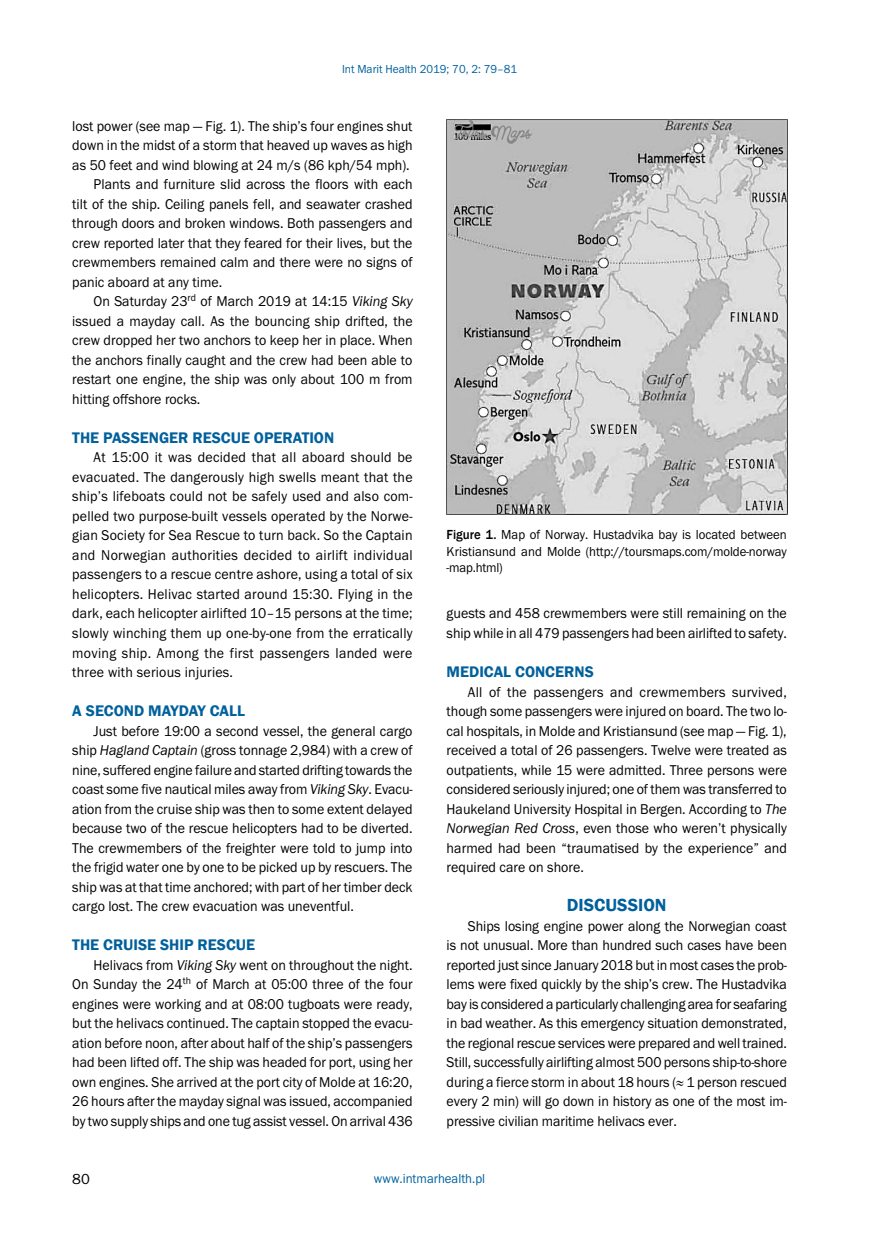
<style>
.page{position:relative;width:872px;height:1234px;background:#fff}
.page>*{position:absolute;margin:0;border:0;box-sizing:border-box;transform-origin:0 0}
.t1{font:600 18px "Franklin Gothic";color:#00609c}
.t2{font:600 15.75px "Franklin Gothic";color:#00609c}
.t3{font:15px "Franklin Got Itc TEE";color:#000}
.t4{font:14.7px/19.5px "Franklin Got Itc TEE";color:#000;text-align:justify;scale:.95 1}
.t5{font:13.5px/16.2px "Franklin Got Itc TEE";letter-spacing:-.01em;color:#000;text-align:justify;scale:.95 1}
.t6{font:13.5px "Franklin Got Itc TEE";color:#00609c;scale:.95 1}
.t7{font:12px "Franklin Got Itc TEE";color:#00609c;scale:.95 1}
.s1{font-style:italic}
.s2{font-family:"Franklin Gothic";font-weight:500}
</style>
<div class="page">
<img style="left:446px;top:119px;width:341px;height:395px">
<p class="t7" style="left:342px;top:62px;width:186px">Int Marit Health 2019; 70, 2: 79–81</p>
<p class="t4" style="left:72px;top:116px;width:360px">lost power (see map — Fig. 1). The ship’s four engines shut</p>
<p class="t4" style="left:72px;top:136px;width:360px">down in the midst of a storm that heaved up waves as high</p>
<p class="t4" style="left:72px;top:155px;width:357px">as 50 feet and wind blowing at 24 m/s (86 kph/54 mph).</p>
<p class="t4" style="left:94px;top:175px;width:337px">Plants and furniture slid across the floors with each</p>
<p class="t4" style="left:72px;top:194px;width:360px">tilt of the ship. Ceiling panels fell, and seawater crashed</p>
<p class="t4" style="left:72px;top:214px;width:360px">through doors and broken windows. Both passengers and</p>
<p class="t4" style="left:72px;top:233px;width:360px">crew reported later that they feared for their lives, but the</p>
<p class="t4" style="left:72px;top:253px;width:360px">crewmembers remained calm and there were no signs of</p>
<p class="t4" style="left:72px;top:272px;width:159px">panic aboard at any time.</p>
<p class="t4" style="left:94px;top:292px;width:337px">On Saturday 23<sup>rd</sup> of March 2019 at 14:15 <span class="s1">Viking Sky</span></p>
<p class="t4" style="left:72px;top:311px;width:360px">issued a mayday call. As the bouncing ship drifted, the</p>
<p class="t4" style="left:72px;top:331px;width:360px">crew dropped her two anchors to keep her in place. When</p>
<p class="t4" style="left:72px;top:350px;width:359px">the anchors finally caught and the crew had been able to</p>
<p class="t4" style="left:72px;top:370px;width:360px">restart one engine, the ship was only about 100 m from</p>
<p class="t4" style="left:72px;top:389px;width:136px">hitting offshore rocks.</p>
<p class="t2" style="left:72px;top:428px;width:50px">THE PASSEN</p>
<p class="t2" style="left:159px;top:428px;width:44px">GER RESCUE</p>
<p class="t2" style="left:254px;top:428px;width:29px">OPERATION</p>
<p class="t4" style="left:72px;top:448px;width:360px;text-indent:21px">At 15:00 it was decided that all aboard should be evacuated. The dangerously high swells meant that the ship’s lifeboats could not be safely used and also com&shy;pelled two purpose-built vessels operated by the Norwe&shy;gian Society for Sea Rescue to turn back. So the Captain and Norwegian authorities decided to airlift individual passengers to a rescue centre ashore, using a total of six helicopters. Helivac started around 15:30. Flying in the dark, each helicopter airlifted 10–15 persons at the time; slowly winching them up one-by-one from the erratically moving ship. Among the first passengers landed were three with serious injuries.</p>
<p class="t2" style="left:72px;top:701px;width:20px">A SECOND</p>
<p class="t2" style="left:148px;top:701px;width:72px">MAYDAY CALL</p>
<p class="t4" style="left:72px;top:721px;width:360px;text-indent:21px">Just before 19:00 a second vessel, the general cargo ship <span class="s1">Hagland Captain</span> (gross tonnage 2,984) with a crew of nine, suffered engine failure and started drifting towards the coast some five nautical miles away from <span class="s1">Viking Sky</span>. Evacu&shy;ation from the cruise ship was then to some extent delayed because two of the rescue helicopters had to be diverted.<br>The crewmembers of the freighter were told to jump into the frigid water one by one to be picked up by rescuers. The ship was at that time anchored; with part of her timber deck cargo lost. The crew evacuation was uneventful.</p>
<p class="t2" style="left:72px;top:935px;width:41px">THE CRUISE</p>
<p class="t2" style="left:160px;top:935px;width:48px">SHI P RESCUE</p>
<p class="t4" style="left:72px;top:955px;width:360px;text-indent:21px">Helivacs from <span class="s1">Viking Sky</span> went on throughout the night.<br>On Sunday the 24<sup>th</sup> of March at 05:00 three of the four engines were working and at 08:00 tugboats were ready, but the helivacs continued. The captain stopped the evacu&shy;ation before noon, after about half of the ship’s passengers had been lifted off. The ship was headed for port, using her own engines. She arrived at the port city of Molde at 16:20, 26 hours after the mayday signal was issued, accompanied by two supply ships and one tug assist vessel. On arrival 436</p>
<p class="t5" style="left:446px;top:527px;width:359px"><span class="s2">Figure 1.</span> Map of Norway. Hustadvika bay is located between Kristiansund and Molde (http://toursmaps.com/molde-norway -map.html)</p>
<p class="t4" style="left:446px;top:604px;width:360px">guests and 458 crewmembers were still remaining on the ship while in all 479 passengers had been airlifted to safety.</p>
<p class="t2" style="left:446px;top:662px;width:23px">MEDICAL</p>
<p class="t2" style="left:515px;top:662px;width:11px">CONCERNS</p>
<p class="t4" style="left:446px;top:682px;width:360px;text-indent:21px">All of the passengers and crewmembers survived, though some passengers were injured on board. The two lo&shy;cal hospitals, in Molde and Kristiansund (see map — Fig. 1), received a total of 26 passengers. Twelve were treated as outpatients, while 15 were admitted. Three persons were considered seriously injured; one of them was transferred to Haukeland University Hospital in Bergen. According to <span class="s1">The Norwegian Red Cross</span>, even those who weren’t physically harmed had been “traumatised by the experience” and required care on shore.</p>
<p class="t1" style="left:567px;top:893px;width:101px">DISCUSSION</p>
<p class="t4" style="left:446px;top:916px;width:360px;text-indent:21px">Ships losing engine power along the Norwegian coast is not unusual. More than hundred such cases have been reported just since January 2018 but in most cases the prob&shy;lems were fixed quickly by the ship’s crew. The Hustadvika bay is considered a particularly challenging area for seafaring in bad weather. As this emergency situation demonstrated, the regional rescue services were prepared and well trained.<br>Still, successfully airlifting almost 500 persons ship-to-shore during a fierce storm in about 18 hours (≈ 1 person rescued every 2 min) will go down in history as one of the most im&shy;pressive civilian maritime helivacs ever.</p>
<p class="t3" style="left:72px;top:1170px;width:19px">80</p>
<p class="t6" style="left:374px;top:1170px;width:119px">www.intmarhealth.pl</p>
</div>
